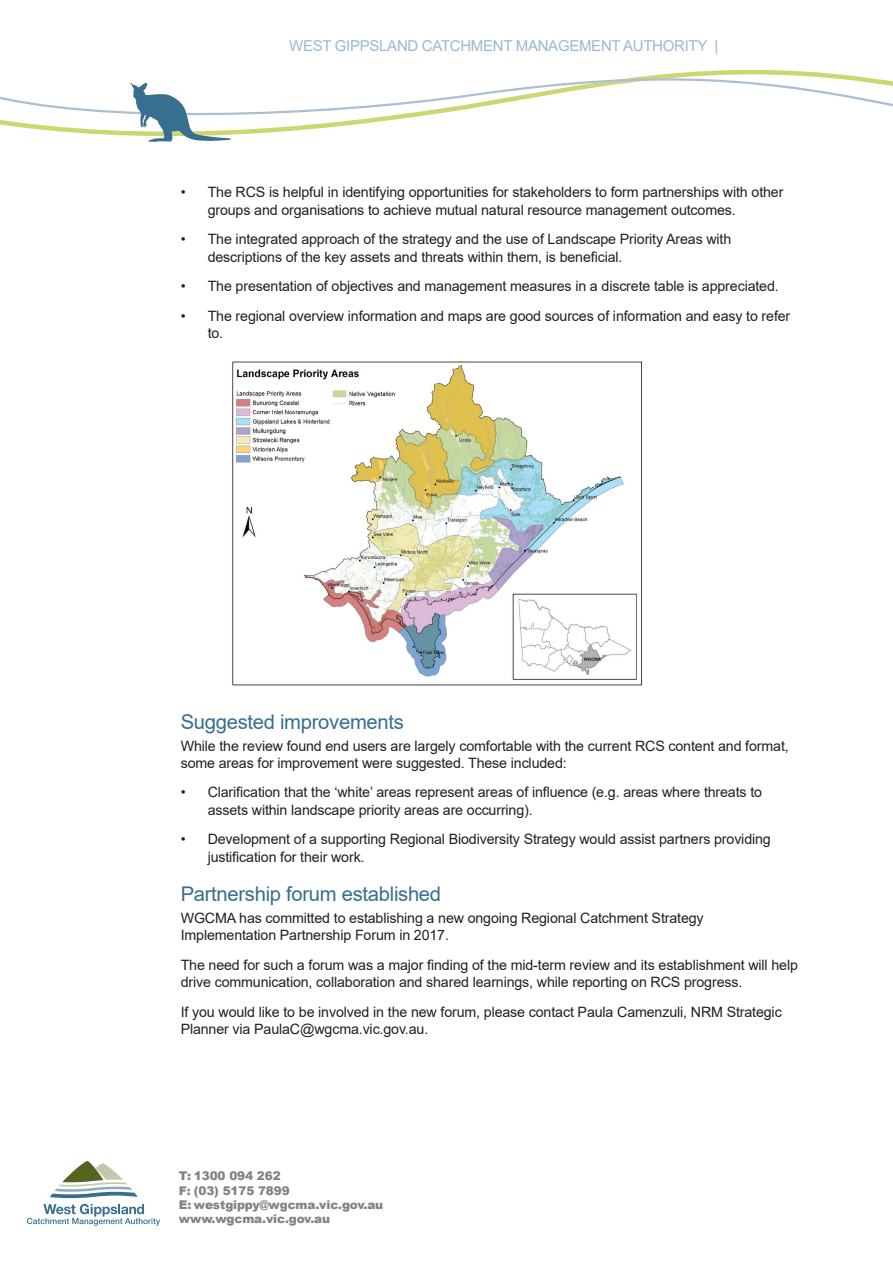
<style>
.page{position:relative;width:893px;height:1263px;background:#fff}
.page>*{position:absolute;margin:0;border:0;box-sizing:border-box;transform-origin:0 0}
.t1{font:20.25px "Arial";letter-spacing:-.015em;color:#386e8f}
.t2{font:15px "Arial";letter-spacing:-.02em;color:#98b9d7}
.t3{font:14.25px/17.1px "Arial";letter-spacing:-.01em;color:#231f20}
.t4{font:900 12px/14.4px "Arial";letter-spacing:-.01em;color:#808285}
</style>
<div class="page">
<svg style="left:4px;top:125px;width:346px;height:11px"></svg>
<svg style="left:0;top:69px;width:893px;height:56px"></svg>
<svg style="left:27px;top:1161px;width:133px;height:65px"></svg>
<svg style="left:129px;top:82px;width:104px;height:60px"></svg>
<img style="left:232px;top:361px;width:410px;height:325px">
<p class="t2" style="left:289px;top:35px;width:431px">WEST GIPPSLAND CATCHMENT MANAGEMENT AUTHORITY |</p>
<p class="t3" style="left:208px;top:184px;width:577px;text-indent:-27px">• The RCS is helpful in identifying opportunities for stakeholders to form partnerships with other groups and organisations to achieve mutual natural resource management outcomes.</p>
<p class="t3" style="left:208px;top:231px;width:525px;text-indent:-27px">• The integrated approach of the strategy and the use of Landscape Priority Areas with descriptions of the key assets and threats within them, is beneficial.</p>
<p class="t3" style="left:181px;top:278px;width:600px">• The presentation of objectives and management measures in a discrete table is appreciated.</p>
<p class="t3" style="left:208px;top:308px;width:584px;text-indent:-27px">• The regional overview information and maps are good sources of information and easy to refer to.</p>
<h1 class="t1" style="left:181px;top:708px;width:225px">Suggested improvements</h1>
<p class="t3" style="left:181px;top:737px;width:610px">While the review found end users are largely comfortable with the current RCS content and format, some areas for improvement were suggested. These included:</p>
<p class="t3" style="left:208px;top:784px;width:556px;text-indent:-27px">• Clarification that the ‘white’ areas represent areas of influence (e.g. areas where threats to assets within landscape priority areas are occurring).</p>
<p class="t3" style="left:208px;top:831px;width:565px;text-indent:-27px">• Development of a supporting Regional Biodiversity Strategy would assist partners providing justification for their work.</p>
<h1 class="t1" style="left:181px;top:880px;width:262px">Partnership forum established</h1>
<p class="t3" style="left:181px;top:909px;width:524px">WGCMA has committed to establishing a new ongoing Regional Catchment Strategy<br>Implementation Partnership Forum in 2017.</p>
<p class="t3" style="left:181px;top:956px;width:619px">The need for such a forum was a major finding of the mid-term review and its establishment will help drive communication, collaboration and shared learnings, while reporting on RCS progress.</p>
<p class="t3" style="left:181px;top:1003px;width:603px">If you would like to be involved in the new forum, please contact Paula Camenzuli, NRM Strategic<br>Planner via PaulaC@wgcma.vic.gov.au.</p>
<p class="t4" style="left:179px;top:1168px;width:206px">T: 1300 094 262<br>F: (03) 5175 7899<br>E: westgippy@wgcma.vic.gov.au www.wgcma.vic.gov.au</p>
</div>
